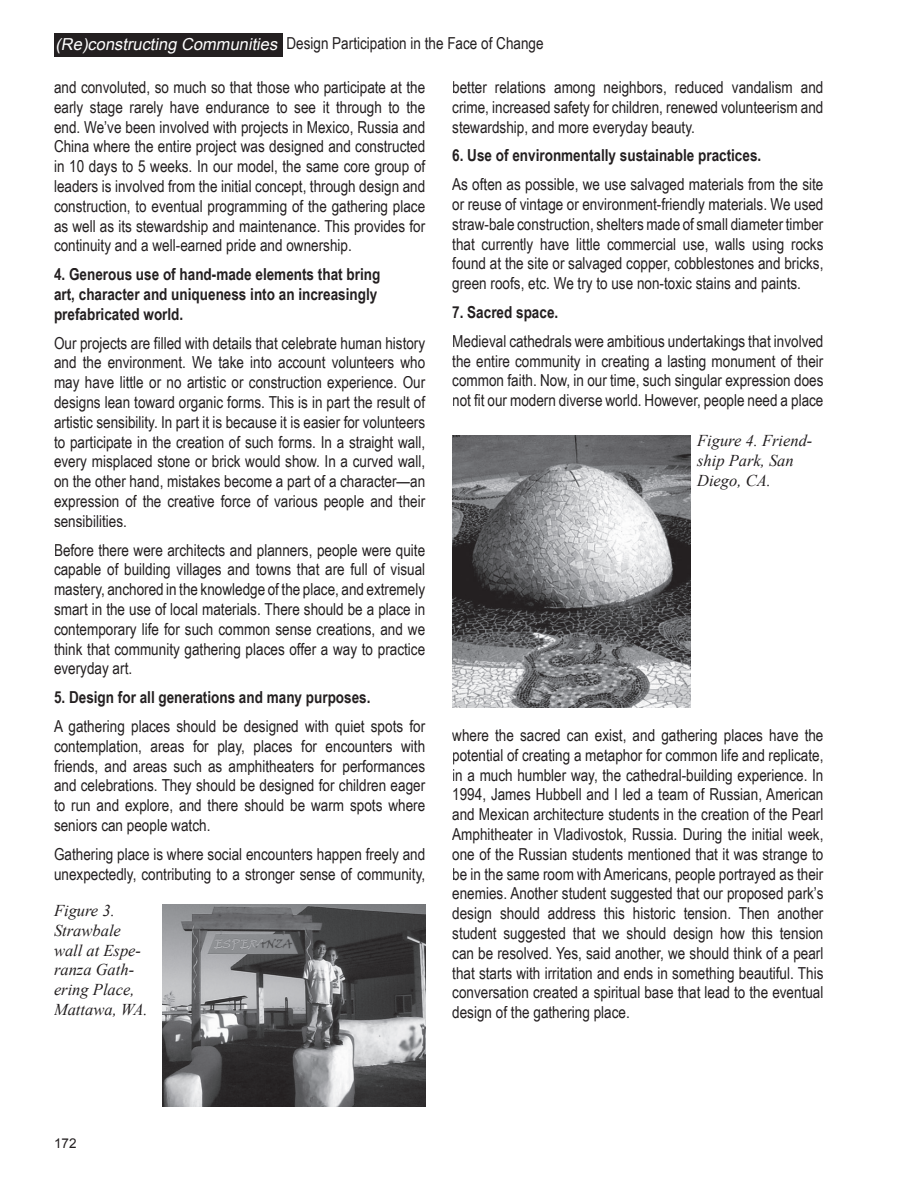
<style>
.page{position:relative;width:918px;height:1188px;background:#fff}
.page>*{position:absolute;margin:0;border:0;box-sizing:border-box;transform-origin:0 0}
.t1{font:16.5px/19.8px "Arial Narrow";color:#231f20;text-align:justify}
.t2{font:700 16.5px/19.8px "Arial Narrow";color:#231f20}
.t3{font:italic 16.5px/19.8px "Times New Roman";color:#231f20}
.t4{font:13.5px "Arial";color:#231f20}
.s1{font-family:"Arial";font-style:italic;color:#fff}
</style>
<div class="page">
<div style="left:54px;top:33px;width:229px;height:23px;background:#231f20"></div>
<img style="left:452px;top:435px;width:238px;height:273px">
<img style="left:162px;top:904px;width:263px;height:203px">
<p class="t1" style="left:56px;top:33px;width:490px"><span class="s1">(Re)constructing Communities</span> Design Participation in the Face of Change</p>
<p class="t1" style="left:452px;top:77px;width:373px">better relations among neighbors, reduced vandalism and crime, increased safety for children, renewed volunteerism and stewardship, and more everyday beauty.</p>
<p class="t2" style="left:452px;top:146px;width:311px">6. Use of environmentally sustainable practices.</p>
<p class="t1" style="left:452px;top:174px;width:373px">As often as possible, we use salvaged materials from the site or reuse of vintage or environment-friendly materials. We used straw-bale construction, shelters made of small diameter timber that currently have little commercial use, walls using rocks found at the site or salvaged copper, cobblestones and bricks, green roofs, etc. We try to use non-toxic stains and paints.</p>
<p class="t2" style="left:452px;top:302px;width:108px">7. Sacred space.</p>
<p class="t1" style="left:452px;top:331px;width:373px">Medieval cathedrals were ambitious undertakings that involved the entire community in creating a lasting monument of their common faith. Now, in our time, such singular expression does not fit our modern diverse world. However, people need a place</p>
<p class="t1" style="left:54px;top:77px;width:373px">and convoluted, so much so that those who participate at the early stage rarely have endurance to see it through to the end. We’ve been involved with projects in Mexico, Russia and China where the entire project was designed and constructed in 10 days to 5 weeks. In our model, the same core group of leaders is involved from the initial concept, through design and construction, to eventual programming of the gathering place as well as its stewardship and maintenance. This provides for continuity and a well-earned pride and ownership.</p>
<p class="t2" style="left:54px;top:264px;width:328px">4. Generous use of hand-made elements that bring art, character and uniqueness into an increasingly prefabricated world.</p>
<p class="t1" style="left:54px;top:333px;width:373px">Our projects are filled with details that celebrate human history and the environment. We take into account volunteers who may have little or no artistic or construction experience. Our designs lean toward organic forms. This is in part the result of artistic sensibility. In part it is because it is easier for volunteers to participate in the creation of such forms. In a straight wall, every misplaced stone or brick would show. In a curved wall, on the other hand, mistakes become a part of a character—an expression of the creative force of various people and their sensibilities.</p>
<p class="t1" style="left:54px;top:540px;width:373px">Before there were architects and planners, people were quite capable of building villages and towns that are full of visual mastery, anchored in the knowledge of the place, and extremely smart in the use of local materials. There should be a place in contemporary life for such common sense creations, and we think that community gathering places offer a way to practice everyday art.</p>
<p class="t2" style="left:54px;top:687px;width:318px">5. Design for all generations and many purposes.</p>
<p class="t1" style="left:54px;top:716px;width:373px">A gathering places should be designed with quiet spots for contemplation, areas for play, places for encounters with friends, and areas such as amphitheaters for performances and celebrations. They should be designed for children eager to run and explore, and there should be warm spots where seniors can people watch.</p>
<p class="t1" style="left:54px;top:844px;width:373px">Gathering place is where social encounters happen freely and unexpectedly, contributing to a stronger sense of community,</p>
<p class="t3" style="left:54px;top:900px;width:95px">Figure 3.<br>Strawbale wall at Espe&shy;ranza Gath&shy;ering Place,<br>Mattawa, WA.</p>
<p class="t3" style="left:697px;top:431px;width:117px">Figure 4. Friend&shy;ship Park, San<br>Diego, CA.</p>
<p class="t1" style="left:452px;top:725px;width:373px">where the sacred can exist, and gathering places have the potential of creating a metaphor for common life and replicate, in a much humbler way, the cathedral-building experience. In 1994, James Hubbell and I led a team of Russian, American and Mexican architecture students in the creation of the Pearl Amphitheater in Vladivostok, Russia. During the initial week, one of the Russian students mentioned that it was strange to be in the same room with Americans, people portrayed as their enemies. Another student suggested that our proposed park’s design should address this historic tension. Then another student suggested that we should design how this tension can be resolved. Yes, said another, we should think of a pearl that starts with irritation and ends in something beautiful. This conversation created a spiritual base that lead to the eventual design of the gathering place.</p>
<p class="t4" style="left:54px;top:1136px;width:24px">172</p>
</div>
